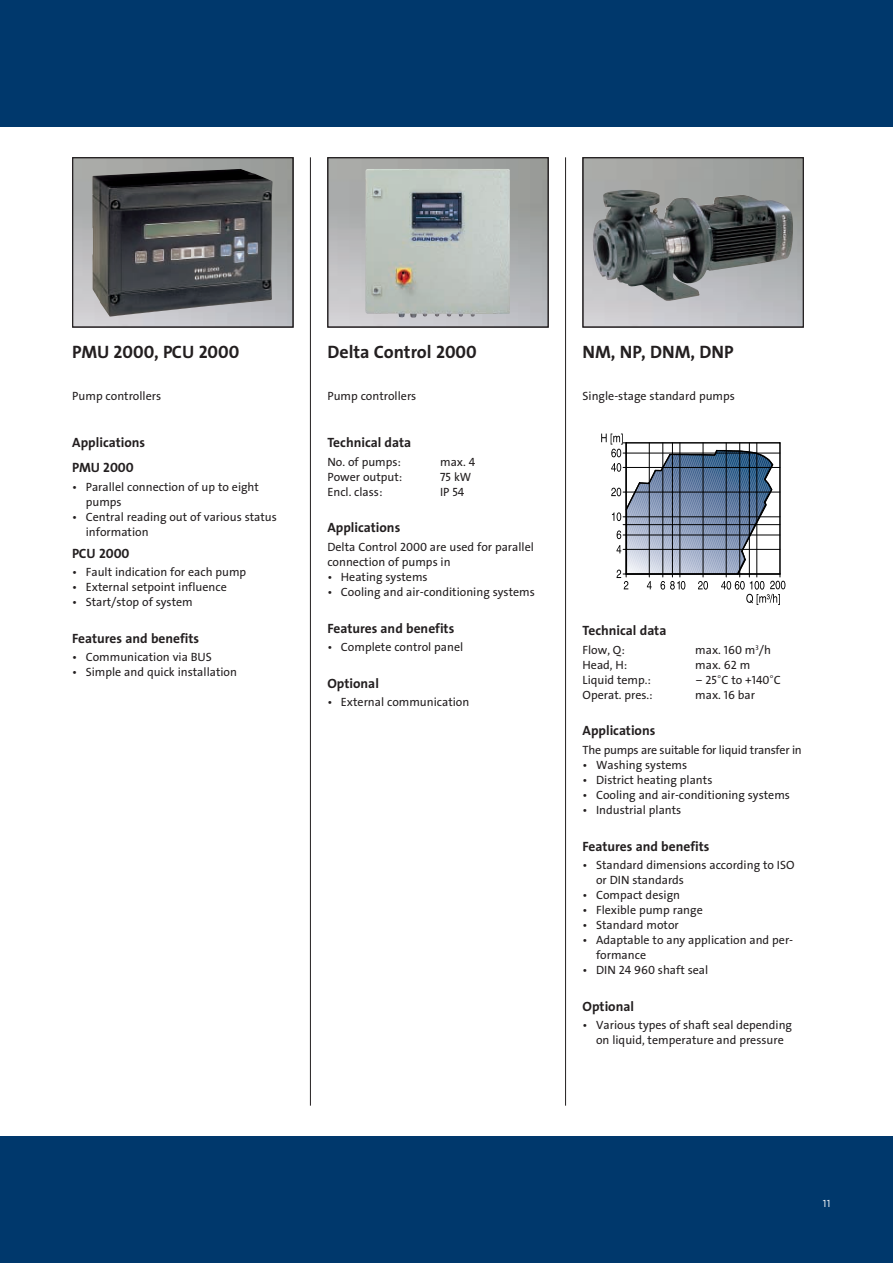
<style>
.page{position:relative;width:893px;height:1263px;background:#fff}
.page>*{position:absolute;margin:0;border:0;box-sizing:border-box;transform-origin:0 0}
.t1{font:18px "Grundfos The Sans 7 B";color:#231f20}
.t2{font:13.5px/25.2px "Grundfos The Sans 7 B";color:#231f20}
.t3{font:12px/15px "Grundfos The Sans 5 R";color:#231f20}
.t4{font:12px "Grundfos The Sans 5 R";letter-spacing:-.02em;color:#231f20}
.t5{font:12px "Grundfos The Sans 5 R";color:#231f20;scale:2 1}
.t6{font:10.5px "Grundfos The Sans 4 SL";color:#fff}
</style>
<div class="page">
<div style="left:0;top:0;width:893px;height:126px;background:#00386c"></div>
<div style="left:0;top:1137px;width:893px;height:126px;background:#00386c"></div>
<svg style="left:601px;top:434px;width:184px;height:171px"></svg>
<img style="left:365px;top:169px;width:145px;height:149px">
<div style="left:327px;top:157px;width:222px;height:170px;border:1px solid #231f20"></div>
<img style="left:92px;top:169px;width:180px;height:148px">
<div style="left:72px;top:157px;width:221px;height:170px;border:1px solid #231f20"></div>
<img style="left:591px;top:190px;width:203px;height:112px">
<div style="left:583px;top:157px;width:221px;height:170px;border:1px solid #231f20"></div>
<hr style="left:310px;top:157px;width:1px;height:949px;background:#231f20">
<hr style="left:565px;top:157px;width:1px;height:949px;background:#231f20">
<h1 class="t1" style="left:72px;top:342px;width:169px">PMU 2000, PCU 2000</h1>
<p class="t3" style="left:72px;top:389px;width:90px">Pump controllers</p>
<p class="t2" style="left:72px;top:430px;width:74px">Applications<br>PMU 2000</p>
<p class="t3" style="left:86px;top:480px;width:175px;text-indent:-14px">• Parallel connection of up to eight pumps</p>
<p class="t3" style="left:86px;top:510px;width:193px;text-indent:-14px">• Central reading out of various status information</p>
<p class="t2" style="left:72px;top:541px;width:59px">PCU 2000</p>
<p class="t3" style="left:72px;top:565px;width:175px">• Fault indication for each pump</p>
<p class="t3" style="left:72px;top:580px;width:156px">• External setpoint influence</p>
<p class="t3" style="left:72px;top:595px;width:122px">• Start/stop of system</p>
<p class="t2" style="left:72px;top:626px;width:128px">Features and benefits</p>
<p class="t3" style="left:72px;top:650px;width:141px">• Communication via BUS</p>
<p class="t3" style="left:72px;top:665px;width:166px">• Simple and quick installation</p>
<h1 class="t1" style="left:327px;top:342px;width:151px">Delta Control 2000</h1>
<p class="t3" style="left:327px;top:389px;width:90px">Pump controllers</p>
<p class="t2" style="left:327px;top:430px;width:85px">Technical data</p>
<p class="t3" style="left:327px;top:454px;width:75px">No. of pumps:</p>
<p class="t3" style="left:440px;top:454px;width:37px">max. 4</p>
<p class="t3" style="left:327px;top:469px;width:76px">Power output:</p>
<p class="t3" style="left:440px;top:469px;width:33px">75 kW</p>
<p class="t3" style="left:327px;top:484px;width:57px">Encl. class:</p>
<p class="t3" style="left:440px;top:484px;width:26px">IP 54</p>
<p class="t2" style="left:327px;top:516px;width:74px">Applications</p>
<p class="t3" style="left:327px;top:540px;width:208px">Delta Control 2000 are used for parallel connection of pumps in</p>
<p class="t3" style="left:327px;top:570px;width:102px">• Heating systems</p>
<p class="t3" style="left:327px;top:585px;width:209px">• Cooling and air-conditioning systems</p>
<p class="t2" style="left:327px;top:616px;width:128px">Features and benefits</p>
<p class="t3" style="left:327px;top:640px;width:137px">• Complete control panel</p>
<p class="t2" style="left:327px;top:671px;width:53px">Optional</p>
<p class="t3" style="left:327px;top:695px;width:143px">• External communication</p>
<h1 class="t1" style="left:583px;top:342px;width:153px">NM, NP, DNM, DNP</h1>
<p class="t3" style="left:583px;top:389px;width:154px">Single-stage standard pumps</p>
<p class="t2" style="left:583px;top:618px;width:85px">Technical data</p>
<p class="t3" style="left:583px;top:642px;width:44px">Flow, Q:</p>
<p class="t3" style="left:695px;top:642px;width:77px">max. 160 m<sup>3</sup>/h</p>
<p class="t3" style="left:583px;top:657px;width:46px">Head, H:</p>
<p class="t3" style="left:695px;top:657px;width:56px">max. 62 m</p>
<p class="t3" style="left:583px;top:672px;width:70px">Liquid temp.:</p>
<p class="t5" style="left:695px;top:673px;width:44px">-25°C to +140°C</p>
<p class="t3" style="left:583px;top:687px;width:72px">Operat. pres.:</p>
<p class="t3" style="left:695px;top:687px;width:61px">max. 16 bar</p>
<p class="t2" style="left:583px;top:719px;width:74px">Applications</p>
<p class="t4" style="left:583px;top:743px;width:221px">The pumps are suitable for liquid transfer in</p>
<p class="t3" style="left:583px;top:758px;width:106px">• Washing systems</p>
<p class="t3" style="left:583px;top:773px;width:131px">• District heating plants</p>
<p class="t3" style="left:583px;top:788px;width:209px">• Cooling and air-conditioning systems</p>
<p class="t3" style="left:583px;top:803px;width:100px">• Industrial plants</p>
<p class="t2" style="left:583px;top:834px;width:128px">Features and benefits</p>
<p class="t3" style="left:596px;top:858px;width:200px;text-indent:-14px">• Standard dimensions according to ISO or DIN standards</p>
<p class="t3" style="left:583px;top:888px;width:99px">• Compact design</p>
<p class="t3" style="left:583px;top:903px;width:122px">• Flexible pump range</p>
<p class="t3" style="left:583px;top:918px;width:98px">• Standard motor</p>
<p class="t3" style="left:596px;top:933px;width:199px;text-indent:-14px">• Adaptable to any application and per&shy;formance</p>
<p class="t3" style="left:583px;top:963px;width:127px">• DIN 24 960 shaft seal</p>
<p class="t2" style="left:583px;top:994px;width:53px">Optional</p>
<p class="t3" style="left:583px;top:1018px;width:211px;text-align:center">• Various types of shaft seal depending on liquid, temperature and pressure</p>
<p class="t6" style="left:823px;top:1198px;width:9px">11</p>
</div>
